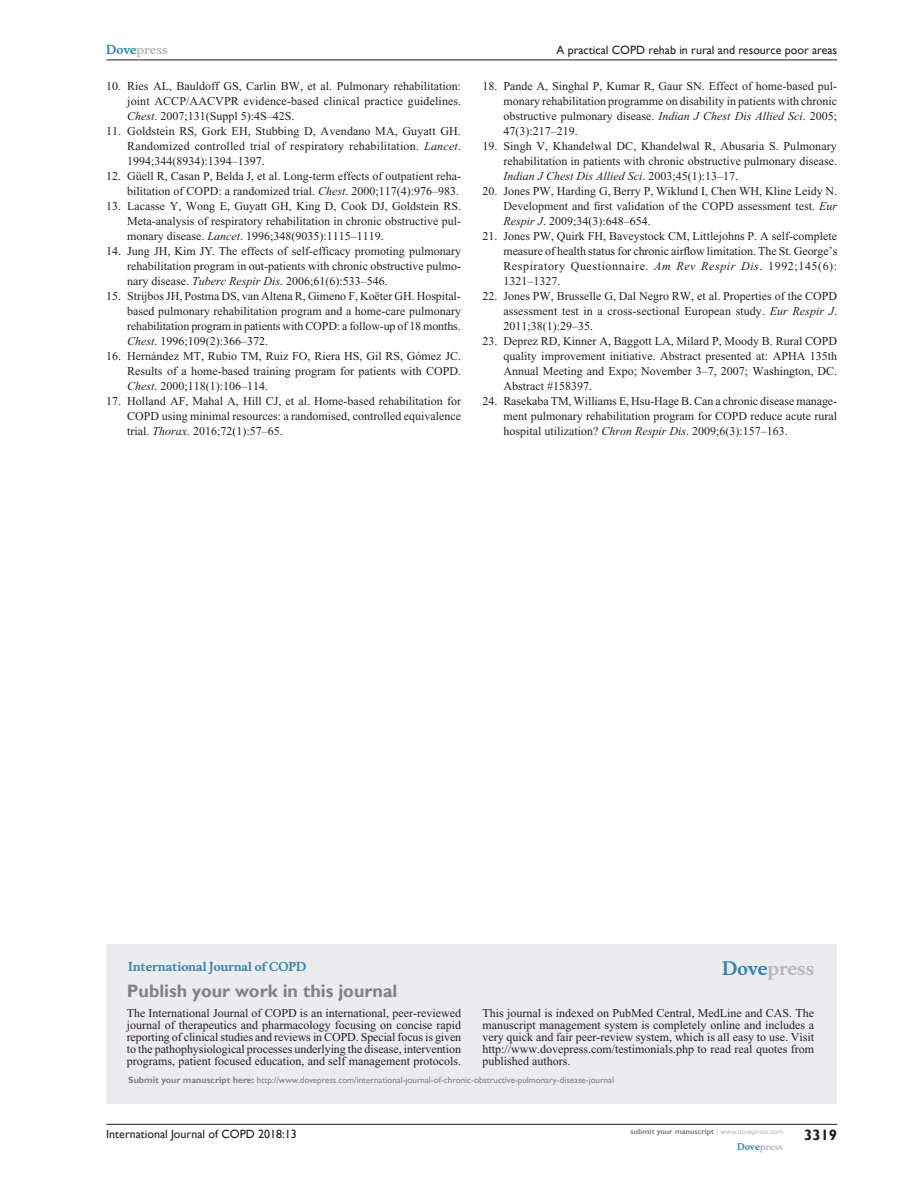
<style>
.page{position:relative;width:918px;height:1188px;background:#fff}
.page>*{position:absolute;margin:0;border:0;box-sizing:border-box;transform-origin:0 0}
.PromBx-H1{font:700 18px "Gill Sans";color:#808285}
.PromBx-Brand{font:700 18px "Musee";color:#b8b9bc}
.t1{font:700 15px "Gill Sans";color:#231f20}
.RefNL2{font:12px/15px "Times New Roman";color:#231f20;text-align:justify}
.PromBx-Tx{font:12px/12px "Times New Roman";color:#231f20;text-align:justify}
.t2{font:12px "Gill Sans";color:#231f20}
.PromBx-JrnlName{font:700 12px "Musee";color:#3485ae}
.t3{font:700 12px "Musee";color:#b8b9bc}
.PromBx-SubmitMssWebA{font:9px "Gill Sans";color:#808285}
.t4{font:700 9px "Musee";color:#b8b9bc}
.t5{font:700 7.5px "Gill Sans";color:#808285}
.s1{color:#3485ae}
.s2{font-style:italic}
.s3{font-weight:700}
.s4{font-weight:400;color:#b8b9bc}
</style>
<div class="page">
<div style="left:106px;top:944px;width:731px;height:159px;background:#ececee"></div>
<hr style="left:106px;top:1124px;width:731px;height:1px;background:#231f20">
<hr style="left:106px;top:60px;width:731px;height:1px;background:#231f20">
<p class="t3" style="left:106px;top:43px;width:63px"><span class="s1">Dove</span>press</p>
<p class="RefNL2" style="left:127px;top:79px;width:336px;text-indent:-21px">10. Ries AL, Bauldoff GS, Carlin BW, et al. Pulmonary rehabilitation: joint ACCP/AACVPR evidence-based clinical practice guidelines.<br><span class="s2">Chest</span>. 2007;131(Suppl 5):4S–42S.</p>
<p class="RefNL2" style="left:127px;top:124px;width:335px;text-indent:-21px">11. Goldstein RS, Gork EH, Stubbing D, Avendano MA, Guyatt GH.<br>Randomized controlled trial of respiratory rehabilitation. <span class="s2">Lancet</span>.<br>1994;344(8934):1394–1397.</p>
<p class="RefNL2" style="left:106px;top:169px;width:356px;text-align:right">12. Güell R, Casan P, Belda J, et al. Long-term effects of outpatient reha&shy;bilitation of COPD: a randomized trial. <span class="s2">Chest</span>. 2000;117(4):976–983.</p>
<p class="RefNL2" style="left:127px;top:199px;width:335px;text-indent:-21px">13. Lacasse Y, Wong E, Guyatt GH, King D, Cook DJ, Goldstein RS.<br>Meta-analysis of respiratory rehabilitation in chronic obstructive pul&shy;monary disease. <span class="s2">Lancet</span>. 1996;348(9035):1115–1119.</p>
<p class="RefNL2" style="left:127px;top:244px;width:335px;text-indent:-21px">14. Jung JH, Kim JY. The effects of self-efficacy promoting pulmonary rehabilitation program in out-patients with chronic obstructive pulmo&shy;nary disease. <span class="s2">Tuberc Respir Dis</span>. 2006;61(6):533–546.</p>
<p class="RefNL2" style="left:127px;top:289px;width:335px;text-indent:-21px">15. Strijbos JH, Postma DS, van Altena R, Gimeno F, Koëter GH. Hospital&shy;based pulmonary rehabilitation program and a home-care pulmonary rehabilitation program in patients with COPD: a follow-up of 18 months.<br><span class="s2">Chest</span>. 1996;109(2):366–372.</p>
<p class="RefNL2" style="left:127px;top:349px;width:335px;text-indent:-21px">16. Hernández MT, Rubio TM, Ruiz FO, Riera HS, Gil RS, Gómez JC.<br>Results of a home-based training program for patients with COPD.<br><span class="s2">Chest</span>. 2000;118(1):106–114.</p>
<p class="RefNL2" style="left:127px;top:394px;width:335px;text-indent:-21px">17. Holland AF, Mahal A, Hill CJ, et al. Home-based rehabilitation for COPD using minimal resources: a randomised, controlled equivalence trial. <span class="s2">Thorax</span>. 2016;72(1):57–65.</p>
<p class="t2" style="left:556px;top:43px;width:282px">A practical COPD rehab in rural and resource poor areas</p>
<p class="RefNL2" style="left:503px;top:79px;width:335px;text-indent:-21px">18. Pande A, Singhal P, Kumar R, Gaur SN. Effect of home-based pul&shy;monary rehabilitation programme on disability in patients with chronic obstructive pulmonary disease. <span class="s2">Indian J Chest Dis Allied Sci</span>. 2005; 47(3):217–219.</p>
<p class="RefNL2" style="left:503px;top:139px;width:335px;text-indent:-21px">19. Singh V, Khandelwal DC, Khandelwal R, Abusaria S. Pulmonary rehabilitation in patients with chronic obstructive pulmonary disease.<br><span class="s2">Indian J Chest Dis Allied Sci</span>. 2003;45(1):13–17.</p>
<p class="RefNL2" style="left:503px;top:184px;width:335px;text-indent:-21px">20. Jones PW, Harding G, Berry P, Wiklund I, Chen WH, Kline Leidy N.<br>Development and first validation of the COPD assessment test. <span class="s2">Eur Respir J</span>. 2009;34(3):648–654.</p>
<p class="RefNL2" style="left:503px;top:229px;width:335px;text-indent:-21px">21. Jones PW, Quirk FH, Baveystock CM, Littlejohns P. A self-complete measure of health status for chronic airflow limitation. The St. George’s Respiratory Questionnaire. <span class="s2">Am Rev Respir Dis</span>. 1992;145(6):<br>1321–1327.</p>
<p class="RefNL2" style="left:503px;top:289px;width:335px;text-indent:-21px">22. Jones PW, Brusselle G, Dal Negro RW, et al. Properties of the COPD assessment test in a cross-sectional European study. <span class="s2">Eur Respir J</span>.<br>2011;38(1):29–35.</p>
<p class="RefNL2" style="left:503px;top:334px;width:335px;text-indent:-21px">23. Deprez RD, Kinner A, Baggott LA, Milard P, Moody B. Rural COPD quality improvement initiative. Abstract presented at: APHA 135th Annual Meeting and Expo; November 3–7, 2007; Washington, DC.<br>Abstract #158397.</p>
<p class="RefNL2" style="left:503px;top:394px;width:335px;text-indent:-21px">24. Rasekaba TM, Williams E, Hsu-Hage B. Can a chronic disease manage&shy;ment pulmonary rehabilitation program for COPD reduce acute rural hospital utilization? <span class="s2">Chron Respir Dis</span>. 2009;6(3):157–163.</p>
<p class="PromBx-JrnlName" style="left:128px;top:959px;width:180px">International Journal of COPD</p>
<p class="PromBx-H1" style="left:127px;top:980px;width:272px">Publish your work in this journal</p>
<p class="PromBx-Brand" style="left:722px;top:958px;width:94px"><span class="s1">Dove</span>press</p>
<p class="PromBx-Tx" style="left:127px;top:1007px;width:336px">The International Journal of COPD is an international, peer-reviewed journal of therapeutics and pharmacology focusing on concise rapid reporting of clinical studies and reviews in COPD. Special focus is given to the pathophysiological processes underlying the disease, intervention programs, patient focused education, and self management protocols.</p>
<p class="PromBx-Tx" style="left:482px;top:1007px;width:333px">This journal is indexed on PubMed Central, MedLine and CAS. The manuscript management system is completely online and includes a very quick and fair peer-review system, which is all easy to use. Visit http://www.dovepress.com/testimonials.php to read real quotes from published authors.</p>
<p class="PromBx-SubmitMssWebA" style="left:128px;top:1075px;width:487px"><span class="s3">Submit your manuscript here:</span> http://www.dovepress.com/international-journal-of-chronic-obstructive-pulmonary-disease-journal</p>
<p class="t2" style="left:106px;top:1127px;width:192px">International Journal of COPD 2018:13</p>
<p class="t5" style="left:631px;top:1127px;width:154px">submit your manuscript <span class="s4">| www.dovepress.com</span></p>
<p class="t4" style="left:737px;top:1141px;width:48px"><span class="s1">Dove</span>press</p>
<p class="t1" style="left:804px;top:1126px;width:35px">3319</p>
</div>
